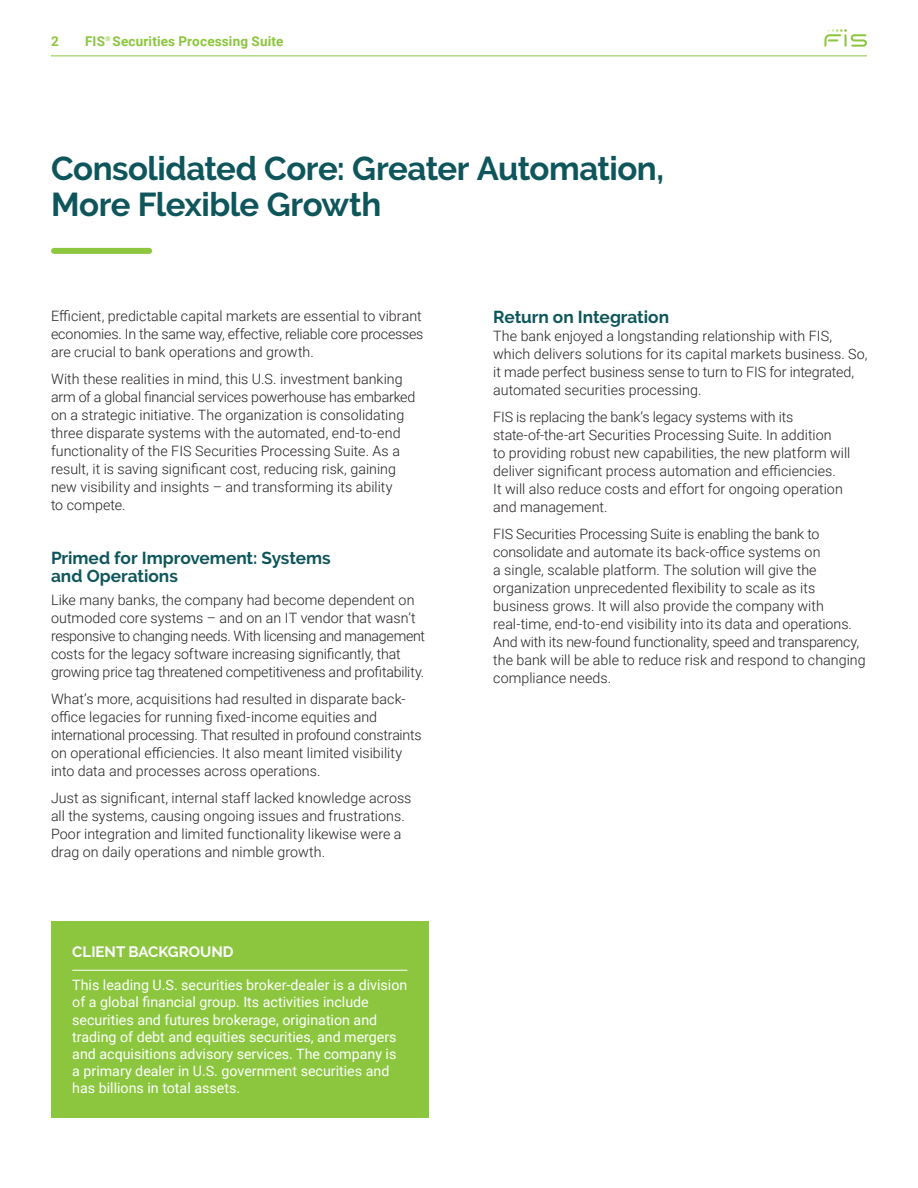
<style>
.page{position:relative;width:918px;height:1188px;background:#fff}
.page>*{position:absolute;margin:0;border:0;box-sizing:border-box;transform-origin:0 0}
.t1{font:700 33px/36px "Raleway";letter-spacing:-.015em;color:#0e565b}
.t2{font:700 17.25px/18px "Raleway";color:#0e565b}
.t3{font:700 15px "Raleway";color:#fff}
.t4{font:300 14.25px/18px "Roboto";color:#231f20}
.t5{font:14.25px/17.1px "Roboto";color:#fff}
.t6{font:700 13.5px "Roboto";letter-spacing:.015em;color:#8bc63e}
</style>
<div class="page">
<hr style="left:51px;top:55px;width:816px;height:1px;background:#8bc63e">
<svg style="left:824px;top:29px;width:43px;height:18px"></svg>
<div style="left:51px;top:922px;width:378px;height:196px;background:#8bc63e"></div>
<hr style="left:72px;top:970px;width:335px;height:1px;background:#fff">
<div style="left:54px;top:248px;width:95px;height:6px;background:#8dc63f"></div>
<p class="t6" style="left:51px;top:32px;width:9px">2</p>
<p class="t6" style="left:85px;top:32px;width:200px">FIS<sup>®</sup> Securities Processing Suite</p>
<h1 class="t1" style="left:51px;top:150px;width:615px">Consolidated Core: Greater Automation,<br>More Flexible Growth</h1>
<p class="t4" style="left:51px;top:307px;width:374px;text-align:justify">Efficient, predictable capital markets are essential to vibrant economies. In the same way, effective, reliable core processes are crucial to bank operations and growth.</p>
<p class="t4" style="left:51px;top:370px;width:366px">With these realities in mind, this U.S. investment banking arm of a global financial services powerhouse has embarked on a strategic initiative. The organization is consolidating three disparate systems with the automated, end-to-end functionality of the FIS Securities Processing Suite. As a result, it is saving significant cost, reducing risk, gaining new visibility and insights – and transforming its ability<br>to compete.</p>
<p class="t2" style="left:51px;top:549px;width:281px">Primed for Improvement: Systems and Operations</p>
<p class="t4" style="left:51px;top:590px;width:376px">Like many banks, the company had become dependent on outmoded core systems – and on an IT vendor that wasn’t responsive to changing needs. With licensing and management costs for the legacy software increasing significantly, that growing price tag threatened competitiveness and profitability.</p>
<p class="t4" style="left:51px;top:689px;width:372px">What’s more, acquisitions had resulted in disparate back&shy;office legacies for running fixed-income equities and international processing. That resulted in profound constraints on operational efficiencies. It also meant limited visibility into data and processes across operations.</p>
<p class="t4" style="left:51px;top:788px;width:362px">Just as significant, internal staff lacked knowledge across all the systems, causing ongoing issues and frustrations.<br>Poor integration and limited functionality likewise were a drag on daily operations and nimble growth.</p>
<p class="t3" style="left:72px;top:943px;width:163px">CLIENT BACKGROUND</p>
<p class="t5" style="left:72px;top:976px;width:337px">This leading U.S. securities broker-dealer is a division of a global financial group. Its activities include securities and futures brokerage, origination and trading of debt and equities securities, and mergers and acquisitions advisory services. The company is a primary dealer in U.S. government securities and has billions in total assets.</p>
<p class="t2" style="left:493px;top:308px;width:177px">Return on Integration</p>
<p class="t4" style="left:493px;top:327px;width:376px">The bank enjoyed a longstanding relationship with FIS, which delivers solutions for its capital markets business. So, it made perfect business sense to turn to FIS for integrated, automated securities processing.</p>
<p class="t4" style="left:493px;top:408px;width:359px">FIS is replacing the bank’s legacy systems with its state-of-the-art Securities Processing Suite. In addition<br>to providing robust new capabilities, the new platform will deliver significant process automation and efficiencies.<br>It will also reduce costs and effort for ongoing operation and management.</p>
<p class="t4" style="left:493px;top:525px;width:374px">FIS Securities Processing Suite is enabling the bank to consolidate and automate its back-office systems on<br>a single, scalable platform. The solution will give the organization unprecedented flexibility to scale as its business grows. It will also provide the company with real-time, end-to-end visibility into its data and operations.<br>And with its new-found functionality, speed and transparency, the bank will be able to reduce risk and respond to changing compliance needs.</p>
</div>
